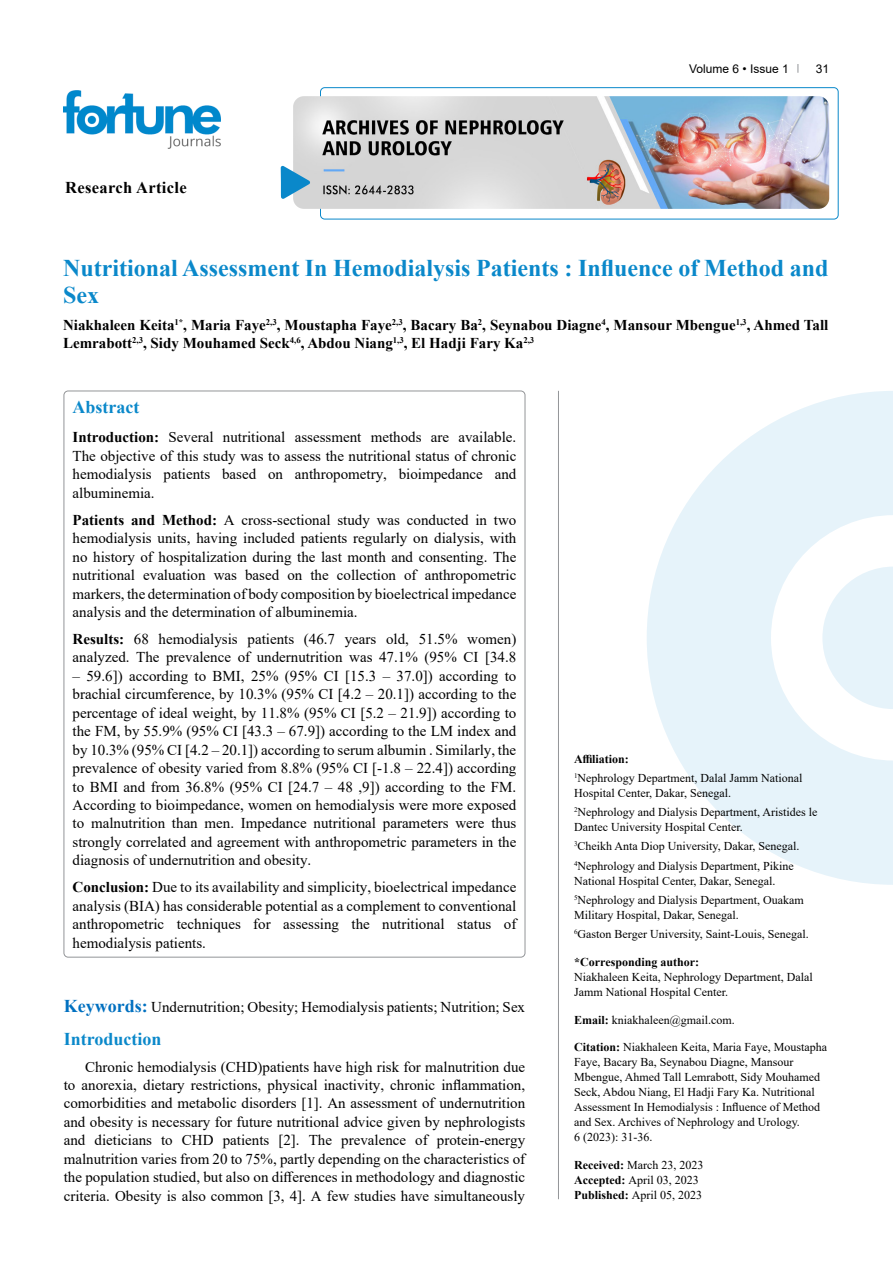
<style>
.page{position:relative;width:893px;height:1263px;background:#fff}
.page>*{position:absolute;margin:0;border:0;box-sizing:border-box;transform-origin:0 0}
.t1{font:700 24px/27px "Times New Roman";color:#0a88ca}
.t2{font:700 18px "Times New Roman";color:#0a88ca}
.t3{font:700 16.5px "Times New Roman";letter-spacing:.02em;color:#000}
.t4{font:15px/18.5px "Times New Roman";color:#000;text-align:justify}
.t5{font:700 15px/18.5px "Times New Roman";color:#000}
.t6{font:12px/15px "Times New Roman";color:#000}
.t7{font:700 12px "Times New Roman";color:#000}
.t8{font:12px "Arial";color:#000}
.s1{font-weight:700}
.s2{font-weight:700;font-size:18px;color:#0070c0}
</style>
<div class="page">
<div style="left:320px;top:87px;width:518px;height:132px;border:1px solid #0a88ca;border-radius:4px"></div>
<img style="left:64px;top:90px;width:157px;height:59px">
<img style="left:293px;top:96px;width:536px;height:113px">
<svg style="left:281px;top:166px;width:29px;height:33px"></svg>
<svg style="left:647px;top:391px;width:246px;height:494px;fill:#e6f3fa"></svg>
<svg style="left:822px;top:566px;width:71px;height:143px"></svg>
<hr style="left:558px;top:391px;width:1px;height:808px;background:#939598">
<p class="t3" style="left:65px;top:175px;width:123px">Research Article</p>
<p class="t8" style="left:689px;top:60px;width:101px">Volume 6 • Issue 1</p>
<p class="t8" style="left:816px;top:60px;width:15px">31</p>
<h1 class="t1" style="left:63px;top:254px;width:767px">Nutritional Assessment In Hemodialysis Patients : Influence of Method and<br>Sex</h1>
<p class="t5" style="left:63px;top:315px;width:767px">Niakhaleen Keita<sup>1*</sup>, Maria Faye<sup>2,3</sup>, Moustapha Faye<sup>2,3</sup>, Bacary Ba<sup>2</sup>, Seynabou Diagne<sup>4</sup>, Mansour Mbengue<sup>1,3</sup>, Ahmed Tall<br>Lemrabott<sup>2,3</sup>, Sidy Mouhamed Seck<sup>4,6</sup>, Abdou Niang<sup>1,3</sup>, El Hadji Fary Ka<sup>2,3</sup></p>
<p class="t2" style="left:73px;top:394px;width:68px">Abstract</p>
<p class="t4" style="left:73px;top:428px;width:445px"><span class="s1">Introduction:</span> Several nutritional assessment methods are available.<br>The objective of this study was to assess the nutritional status of chronic hemodialysis patients based on anthropometry, bioimpedance and albuminemia.</p>
<p class="t4" style="left:73px;top:510px;width:445px"><span class="s1">Patients and Method:</span> A cross-sectional study was conducted in two hemodialysis units, having included patients regularly on dialysis, with no history of hospitalization during the last month and consenting. The nutritional evaluation was based on the collection of anthropometric markers, the determination of body composition by bioelectrical impedance analysis and the determination of albuminemia.</p>
<p class="t4" style="left:73px;top:629px;width:445px"><span class="s1">Results:</span> 68 hemodialysis patients (46.7 years old, 51.5% women) analyzed. The prevalence of undernutrition was 47.1% (95% CI [34.8</p>
<p class="t4" style="left:73px;top:666px;width:445px">– 59.6]) according to BMI, 25% (95% CI [15.3 – 37.0]) according to brachial circumference, by 10.3% (95% CI [4.2 – 20.1]) according to the percentage of ideal weight, by 11.8% (95% CI [5.2 – 21.9]) according to the FM, by 55.9% (95% CI [43.3 – 67.9]) according to the LM index and by 10.3% (95% CI [4.2 – 20.1]) according to serum albumin . Similarly, the prevalence of obesity varied from 8.8% (95% CI [-1.8 – 22.4]) according to BMI and from 36.8% (95% CI [24.7 – 48 ,9]) according to the FM.<br>According to bioimpedance, women on hemodialysis were more exposed to malnutrition than men. Impedance nutritional parameters were thus strongly correlated and agreement with anthropometric parameters in the diagnosis of undernutrition and obesity.</p>
<p class="t4" style="left:73px;top:878px;width:445px"><span class="s1">Conclusion:</span> Due to its availability and simplicity, bioelectrical impedance analysis (BIA) has considerable potential as a complement to conventional anthropometric techniques for assessing the nutritional status of hemodialysis patients.</p>
<p class="t4" style="left:64px;top:997px;width:463px"><span class="s2">Keywords:</span> Undernutrition; Obesity; Hemodialysis patients; Nutrition; Sex</p>
<p class="t2" style="left:64px;top:1025px;width:99px">Introduction</p>
<p class="t4" style="left:64px;top:1057px;width:463px;text-indent:21px">Chronic hemodialysis (CHD)patients have high risk for malnutrition due to anorexia, dietary restrictions, physical inactivity, chronic inflammation, comorbidities and metabolic disorders [1]. An assessment of undernutrition and obesity is necessary for future nutritional advice given by nephrologists and dieticians to CHD patients [2]. The prevalence of protein-energy malnutrition varies from 20 to 75%, partly depending on the characteristics of the population studied, but also on differences in methodology and diagnostic criteria. Obesity is also common [3, 4]. A few studies have simultaneously</p>
<p class="t6" style="left:574px;top:749px;width:230px;line-height:19.2px"><span class="s1">Affiliation:<br></span><sup>1</sup>Nephrology Department, Dalal Jamm National</p>
<p class="t6" style="left:574px;top:783px;width:245px;line-height:19.2px">Hospital Center, Dakar, Senegal.<br><sup>2</sup>Nephrology and Dialysis Department, Aristides le</p>
<p class="t6" style="left:574px;top:817px;width:227px;line-height:19.2px">Dantec University Hospital Center.<br><sup>3</sup>Cheikh Anta Diop University, Dakar, Senegal.<br><sup>4</sup>Nephrology and Dialysis Department, Pikine</p>
<p class="t6" style="left:574px;top:871px;width:231px;line-height:19.2px">National Hospital Center, Dakar, Senegal.<br><sup>5</sup>Nephrology and Dialysis Department, Ouakam</p>
<p class="t6" style="left:574px;top:905px;width:236px;line-height:19.2px">Military Hospital, Dakar, Senegal.<br><sup>6</sup>Gaston Berger University, Saint-Louis, Senegal.</p>
<p class="t7" style="left:574px;top:953px;width:127px">*Corresponding author:</p>
<p class="t6" style="left:574px;top:969px;width:240px">Niakhaleen Keita, Nephrology Department, Dalal<br>Jamm National Hospital Center.</p>
<p class="t6" style="left:574px;top:1012px;width:162px"><span class="s1">Email:</span> kniakhaleen@gmail.com.</p>
<p class="t6" style="left:574px;top:1039px;width:254px"><span class="s1">Citation:</span> Niakhaleen Keita, Maria Faye, Moustapha Faye, Bacary Ba, Seynabou Diagne, Mansour Mbengue, Ahmed Tall Lemrabott, Sidy Mouhamed Seck, Abdou Niang, El Hadji Fary Ka. Nutritional Assessment In Hemodialysis : Influence of Method and Sex. Archives of Nephrology and Urology.<br>6 (2023): 31-36.</p>
<p class="t6" style="left:574px;top:1157px;width:131px"><span class="s1">Received:</span> March 23, 2023<br><span class="s1">Accepted:</span> April 03, 2023<br><span class="s1">Published:</span> April 05, 2023</p>
</div>
